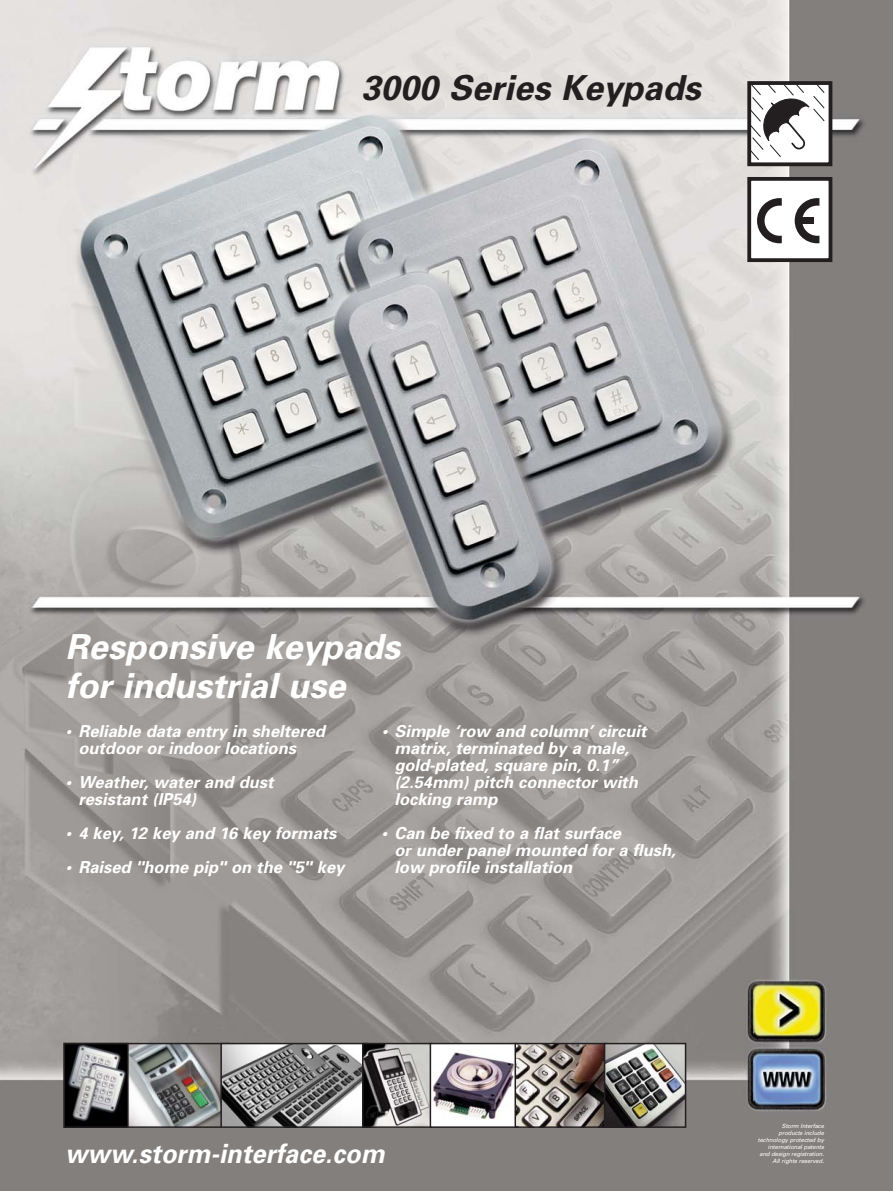
<style>
.page{position:relative;width:893px;height:1191px;background:#fff}
.page>*{position:absolute;margin:0;border:0;box-sizing:border-box;transform-origin:0 0}
.t1{font:italic 700 34.5px/39px "Univers";color:#fff}
.t2{font:italic 700 34.5px "Univers";color:#231f20}
.t3{font:italic 700 26.55px "Univers";color:#fff;scale:.95 1}
.t4{font:italic 700 16.5px/17.1px "Univers";color:#fff}
.t5{font:italic 5.85px/7.1px "Univers";color:#fff;text-align:right}
</style>
<div class="page">
<img style="left:0;top:0;width:893px;height:1190px">
<svg style="left:752px;top:86px;width:75px;height:75px"></svg>
<div style="left:747px;top:81px;width:85px;height:85px;border:4px solid #231f20"></div>
<div style="left:749px;top:179px;width:81px;height:81px;background:#fff"></div>
<svg style="left:757px;top:198px;width:25px;height:45px"></svg>
<svg style="left:795px;top:198px;width:24px;height:45px"></svg>
<div style="left:747px;top:177px;width:85px;height:85px;border:4px solid #231f20"></div>
<img style="left:129px;top:1045px;width:91px;height:79px">
<div style="left:64px;top:1042px;width:166px;height:85px;border:2px solid #231f20"></div>
<img style="left:223px;top:1045px;width:139px;height:79px">
<div style="left:220px;top:1042px;width:148px;height:85px;border:2px solid #231f20"></div>
<img style="left:365px;top:1045px;width:65px;height:79px">
<div style="left:362px;top:1042px;width:71px;height:85px;border:2px solid #231f20"></div>
<div style="left:430px;top:1043px;width:86px;height:84px;background:#fff"></div>
<img style="left:433px;top:1052px;width:81px;height:68px">
<div style="left:430px;top:1042px;width:87px;height:85px;border:2px solid #231f20"></div>
<img style="left:517px;top:1045px;width:87px;height:79px">
<div style="left:514px;top:1042px;width:93px;height:85px;border:2px solid #231f20"></div>
<img style="left:607px;top:1045px;width:76px;height:79px">
<div style="left:604px;top:1042px;width:82px;height:85px;border:2px solid #231f20"></div>
<img style="left:67px;top:1045px;width:59px;height:79px">
<div style="left:64px;top:1042px;width:65px;height:85px;border:2px solid #231f20"></div>
<h1 class="t2" style="left:361px;top:75px;width:348px">3000 Series Keypads</h1>
<h1 class="t1" style="left:66px;top:630px;width:343px">Responsive keypads for industrial use</h1>
<p class="t4" style="left:78px;top:723px;width:251px;text-indent:-13px">• Reliable data entry in sheltered outdoor or indoor locations</p>
<p class="t4" style="left:78px;top:775px;width:200px;text-indent:-13px">• Weather, water and dust resistant (IP54)</p>
<p class="t4" style="left:66px;top:826px;width:276px">• 4 key, 12 key and 16 key formats</p>
<p class="t4" style="left:66px;top:860px;width:283px">• Raised "home pip" on the "5" key</p>
<p class="t4" style="left:394px;top:723px;width:257px;text-indent:-13px">• Simple ‘row and column’ circuit matrix, terminated by a male, gold-plated, square pin, 0.1” (2.54mm) pitch connector with locking ramp</p>
<p class="t4" style="left:394px;top:826px;width:286px;text-indent:-13px">• Can be fixed to a flat surface<br>or under panel mounted for a flush, low profile installation</p>
<h2 class="t3" style="left:65px;top:1143px;width:343px">www.storm-interface.com</h2>
<p class="t5" style="left:758px;top:1122px;width:69px">Storm Interface products include technology protected by international patents and design registration.<br>All rights reserved.</p>
</div>
